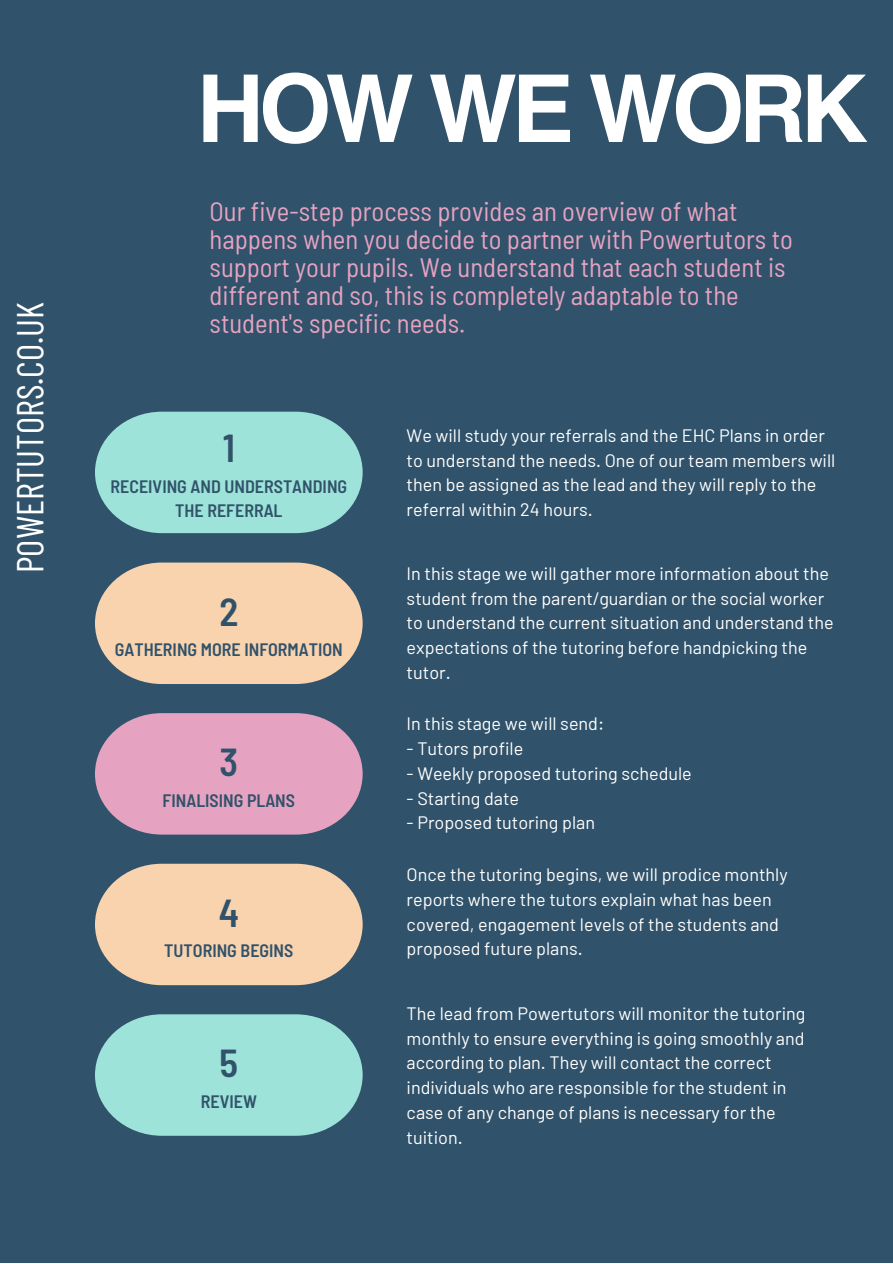
<style>
.page{position:relative;width:893px;height:1264px;background:#fff}
.page>*{position:absolute;margin:0;border:0;box-sizing:border-box;transform-origin:0 0}
.t1{font:700 93.6px "Helvetica";letter-spacing:-.06em;color:#fff}
.t2{font:600 semi-condensed 39px "Barlow";color:#30526a}
.t3{font:37.5px "Barlow Condensed";color:#fff}
.t4{font:semi-condensed 26.7px/28px "Barlow";color:#e5a3c1}
.t5{font:18px/24.8px "Barlow";color:#fff}
.t6{font:600 semi-condensed 18px/24.8px "Barlow";color:#30526a;text-align:center}
</style>
<div class="page">
<div style="left:0;top:0;width:892px;height:1262px;background:#30526a"></div>
<svg style="left:95px;top:411px;width:267px;height:122px;background:#90d3cc"></svg>
<svg style="left:95px;top:562px;width:267px;height:122px;background:#e2c4a6"></svg>
<svg style="left:95px;top:713px;width:267px;height:121px;background:#d19ab7"></svg>
<svg style="left:95px;top:863px;width:267px;height:122px;background:#e2c4a6"></svg>
<svg style="left:95px;top:1014px;width:267px;height:121px;background:#91d3cd"></svg>
<h3 class="t3" style="left:6px;top:573px;width:273px;rotate:-90deg">POWERTUTORS.CO.UK</h3>
<h1 class="t1" style="left:196px;top:70px;width:673px">HOW WE WORK</h1>
<p class="t4" style="left:209px;top:196px;width:584px">Our five-step process provides an overview of what happens when you decide to partner with Powertutors to support your pupils. We understand that each student is different and so, this is completely adaptable to the student's specific needs.</p>
<h2 class="t2" style="left:223px;top:423px;width:14px">1</h2>
<p class="t6" style="left:110px;top:473px;width:238px">RECEIVING AND UNDERSTANDING<br>THE REFERRAL</p>
<h2 class="t2" style="left:219px;top:586px;width:21px">2</h2>
<p class="t6" style="left:115px;top:636px;width:229px">GATHERING MORE INFORMATION</p>
<h2 class="t2" style="left:219px;top:737px;width:20px">3</h2>
<p class="t6" style="left:163px;top:787px;width:134px">FINALISING PLANS</p>
<h2 class="t2" style="left:219px;top:887px;width:22px">4</h2>
<p class="t6" style="left:164px;top:937px;width:131px">TUTORING BEGINS</p>
<h2 class="t2" style="left:219px;top:1038px;width:20px">5</h2>
<p class="t6" style="left:201px;top:1088px;width:58px">REVIEW</p>
<p class="t5" style="left:406px;top:422px;width:430px">We will study your referrals and the EHC Plans in order to understand the needs. One of our team members will then be assigned as the lead and they will reply to the referral within 24 hours.</p>
<p class="t5" style="left:406px;top:560px;width:428px">In this stage we will gather more information about the student from the parent/guardian or the social worker to understand the current situation and understand the expectations of the tutoring before handpicking the tutor.</p>
<p class="t5" style="left:406px;top:711px;width:199px">In this stage we will send:</p>
<p class="t5" style="left:406px;top:735px;width:118px">- Tutors profile</p>
<p class="t5" style="left:406px;top:760px;width:287px">- Weekly proposed tutoring schedule</p>
<p class="t5" style="left:406px;top:785px;width:114px">- Starting date</p>
<p class="t5" style="left:406px;top:809px;width:190px">- Proposed tutoring plan</p>
<p class="t5" style="left:406px;top:861px;width:382px">Once the tutoring begins, we will prodice monthly reports where the tutors explain what has been covered, engagement levels of the students and proposed future plans.</p>
<p class="t5" style="left:406px;top:1000px;width:400px">The lead from Powertutors will monitor the tutoring monthly to ensure everything is going smoothly and according to plan. They will contact the correct individuals who are responsible for the student in case of any change of plans is necessary for the tuition.</p>
</div>
